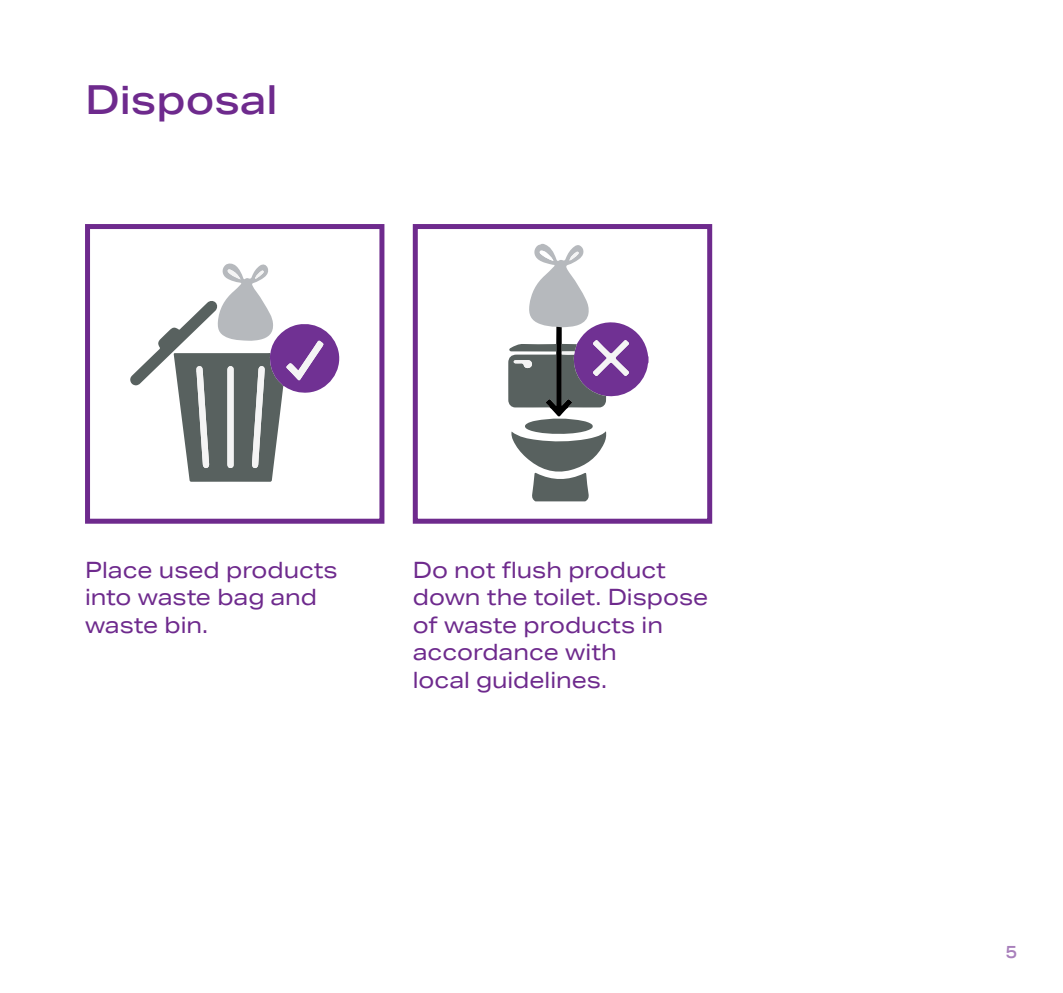
<style>
.page{position:relative;width:1063px;height:993px;background:#fff}
.page>*{position:absolute;margin:0;border:0;box-sizing:border-box;transform-origin:0 0}
.t1{font:500 40px "Aktiv Grotesk Ex";color:#6e2a8d}
.t2{font:22.5px/27.5px "Aktiv Grotesk Ex";color:#6e2a8d}
.t3{font:500 17.5px "Aktiv Grotesk Ex";color:#a87fbb}
</style>
<div class="page">
<div style="left:413px;top:224px;width:299px;height:299px;background:#fff;border:5px solid #6e2a8d"></div>
<div style="left:85px;top:224px;width:299px;height:299px;background:#fff;border:5px solid #6e2a8d"></div>
<svg style="left:130px;top:263px;width:210px;height:218px"></svg>
<svg style="left:508px;top:244px;width:141px;height:257px"></svg>
<h1 class="t1" style="left:85px;top:75px;width:194px">Disposal</h1>
<p class="t2" style="left:85px;top:555px;width:254px">Place used products into waste bag and waste bin.</p>
<p class="t2" style="left:413px;top:555px;width:297px">Do not flush product down the toilet. Dispose of waste products in accordance with<br>local guidelines.</p>
<p class="t3" style="left:1005px;top:941px;width:14px">5</p>
</div>
